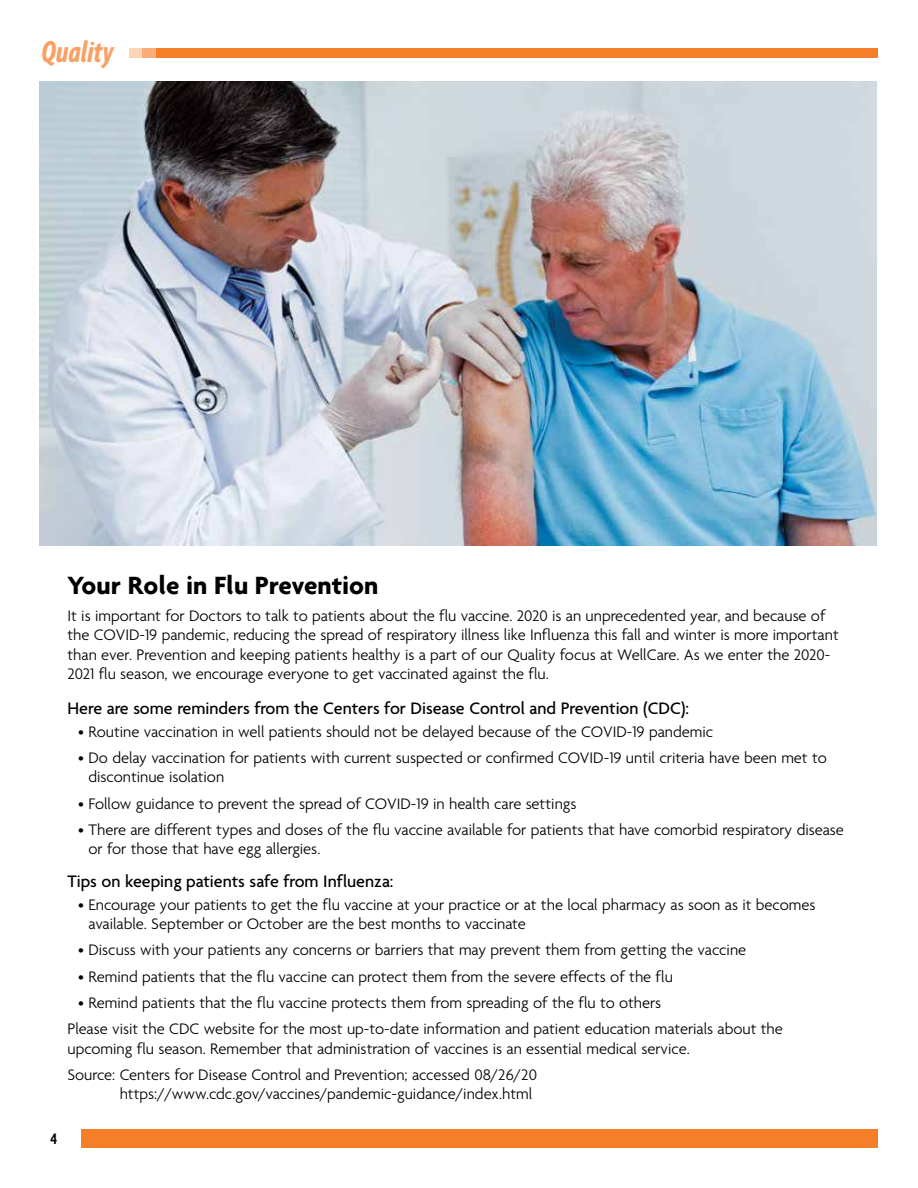
<style>
.page{position:relative;width:918px;height:1188px;background:#fff}
.page>*{position:absolute;margin:0;border:0;box-sizing:border-box;transform-origin:0 0}
.t1{font:italic 32.7px "Agenda Bold Extra Cond";letter-spacing:.01em;color:#f9a164}
.t2{font:700 27px "Agenda";color:#000}
.t3{font:500 18px "Agenda";color:#000}
.t4{font:300 16.5px/19.5px "Agenda";color:#000}
.t5{font:600 condensed 16.5px "Agenda";color:#000}
</style>
<div class="page">
<div style="left:81px;top:1129px;width:797px;height:19px;background:#f57e29"></div>
<div style="left:129px;top:48px;width:749px;height:9px;background:#f57e29"></div>
<div style="left:129px;top:48px;width:13px;height:9px;background:#fdd4b4"></div>
<div style="left:142px;top:48px;width:13px;height:9px;background:#faae77"></div>
<img style="left:40px;top:81px;width:837px;height:464px">
<h1 class="t1" style="left:41px;top:33px;width:74px">Quality</h1>
<h2 class="t2" style="left:68px;top:569px;width:312px">Your Role in Flu Prevention</h2>
<p class="t4" style="left:68px;top:607px;width:773px">It is important for Doctors to talk to patients about the flu vaccine. 2020 is an unprecedented year, and because of the COVID-19 pandemic, reducing the spread of respiratory illness like Influenza this fall and winter is more important than ever. Prevention and keeping patients healthy is a part of our Quality focus at WellCare. As we enter the 2020- 2021 flu season, we encourage everyone to get vaccinated against the flu.</p>
<p class="t3" style="left:68px;top:698px;width:623px">Here are some reminders from the Centers for Disease Control and Prevention (CDC):</p>
<p class="t4" style="left:78px;top:723px;width:637px">• Routine vaccination in well patients should not be delayed because of the COVID-19 pandemic</p>
<p class="t4" style="left:88px;top:749px;width:740px;text-indent:-10px">• Do delay vaccination for patients with current suspected or confirmed COVID-19 until criteria have been met to discontinue isolation</p>
<p class="t4" style="left:78px;top:795px;width:500px">• Follow guidance to prevent the spread of COVID-19 in health care settings</p>
<p class="t4" style="left:88px;top:821px;width:757px;text-indent:-10px">• There are different types and doses of the flu vaccine available for patients that have comorbid respiratory disease or for those that have egg allergies.</p>
<p class="t3" style="left:68px;top:871px;width:328px">Tips on keeping patients safe from Influenza:</p>
<p class="t4" style="left:88px;top:896px;width:729px;text-indent:-10px">• Encourage your patients to get the flu vaccine at your practice or at the local pharmacy as soon as it becomes available. September or October are the best months to vaccinate</p>
<p class="t4" style="left:78px;top:941px;width:670px">• Discuss with your patients any concerns or barriers that may prevent them from getting the vaccine</p>
<p class="t4" style="left:78px;top:968px;width:596px">• Remind patients that the flu vaccine can protect them from the severe effects of the flu</p>
<p class="t4" style="left:67px;top:990px;width:717px;line-height:26.2px;text-indent:11px">• Remind patients that the flu vaccine protects them from spreading of the flu to others<br>Please visit the CDC website for the most up-to-date information and patient education materials about the</p>
<p class="t4" style="left:67px;top:1036px;width:624px;line-height:26.2px">upcoming flu season. Remember that administration of vaccines is an essential medical service.<br>Source: Centers for Disease Control and Prevention; accessed 08/26/20</p>
<p class="t4" style="left:120px;top:1085px;width:414px">https://www.cdc.gov/vaccines/pandemic-guidance/index.html</p>
<p class="t5" style="left:51px;top:1129px;width:8px">4</p>
</div>
